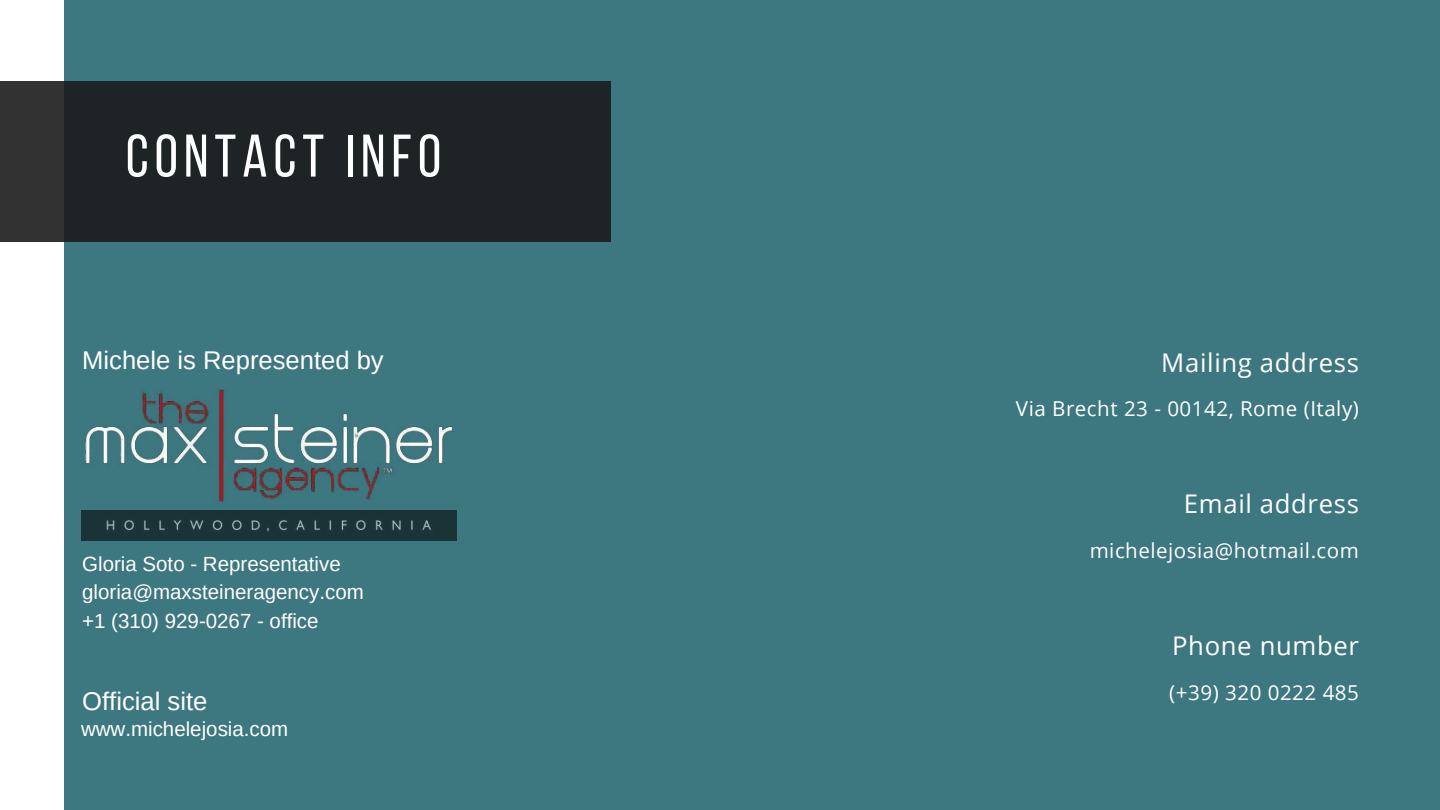
<style>
.page{position:relative;width:1440px;height:810px;background:#3d777f}
.page>*{position:absolute;margin:0;border:0;box-sizing:border-box;transform-origin:0 0}
.t1{font:60px "Bebas Neue";letter-spacing:.1em;color:#fff}
.t2{font:25.7px "Open Sans";letter-spacing:.025em;color:#fff}
.t3{font:25.6px "Arimo";color:#fff}
.t4{font:20.6px "Open Sans";letter-spacing:.025em;color:#fff}
.t5{font:20.5px/28.5px "Arimo";color:#fff}
</style>
<div class="page">
<div style="left:0;top:0;width:63px;height:810px;background:#fff"></div>
<div style="left:0;top:81px;width:611px;height:161px;background:linear-gradient(to right,#26292a,#1b2223)"></div>
<img style="left:85px;top:389px;width:368px;height:113px">
<img style="left:81px;top:511px;width:376px;height:29px">
<h1 class="t1" style="left:126px;top:132px;width:317px">CONTACT INFO</h1>
<p class="t3" style="left:82px;top:346px;width:303px">Michele is Represented by</p>
<p class="t5" style="left:82px;top:549px;width:283px">Gloria Soto - Representative gloria@maxsteineragency.com +1 (310) 929-0267 - office</p>
<p class="t3" style="left:82px;top:686px;width:127px">Official site</p>
<p class="t5" style="left:81px;top:714px;width:209px">www.michelejosia.com</p>
<p class="t2" style="left:1161px;top:344px;width:199px">Mailing address</p>
<p class="t4" style="left:1016px;top:394px;width:345px">Via Brecht 23 - 00142, Rome (Italy)</p>
<p class="t2" style="left:1184px;top:485px;width:177px">Email address</p>
<p class="t4" style="left:1090px;top:536px;width:271px">michelejosia@hotmail.com</p>
<p class="t2" style="left:1172px;top:627px;width:188px">Phone number</p>
<p class="t4" style="left:1169px;top:678px;width:191px">(+39) 320 0222 485</p>
</div>
